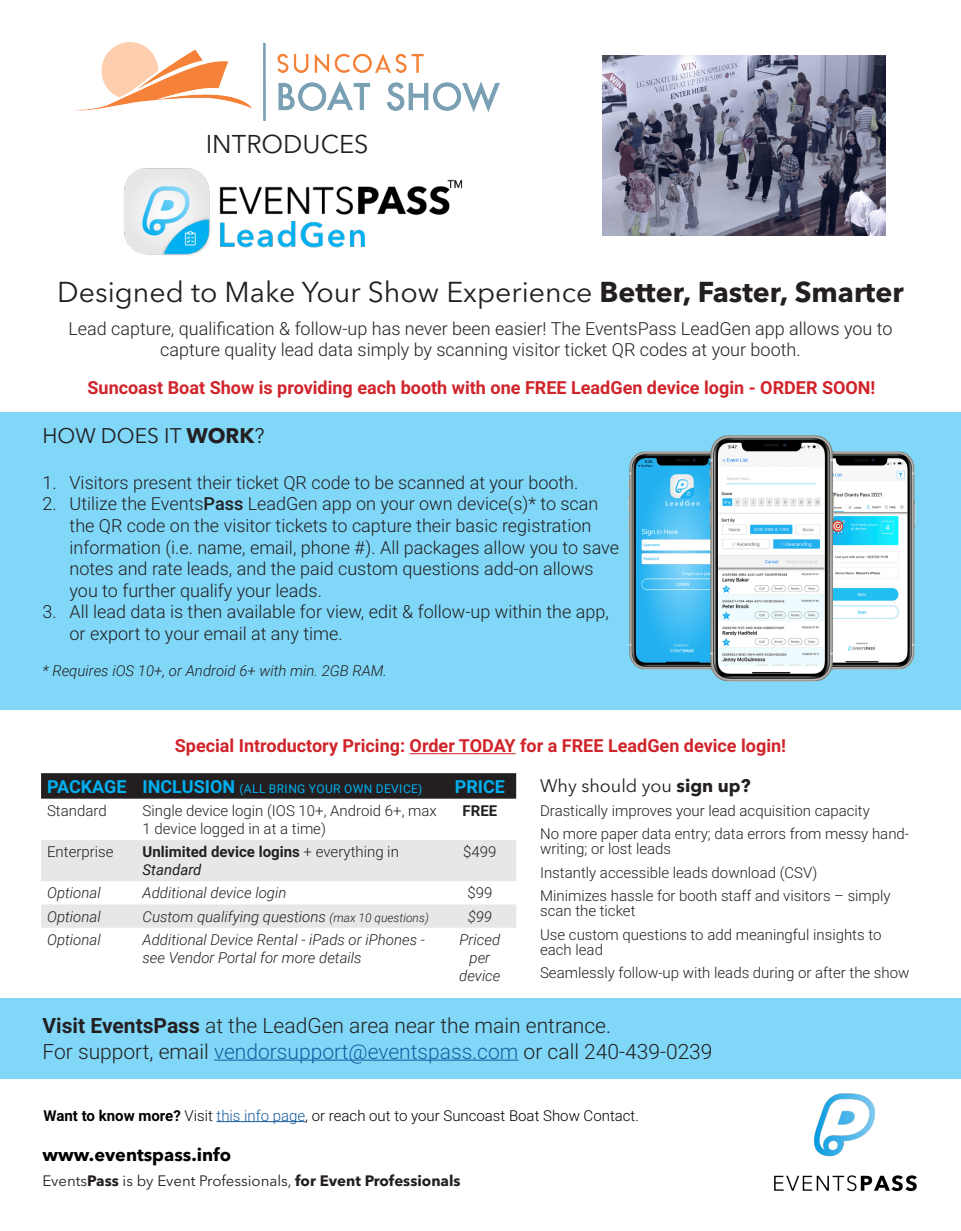
<style>
.page{position:relative;width:961px;height:1231px;background:#fff}
.page>*{position:absolute;margin:0;border:0;box-sizing:border-box;transform-origin:0 0}
.t1{font:28.5px "Avenir Next LT Pro";color:#231f20}
.t2{font:25.5px "Avenir Next LT Pro";color:#231f20}
.t3{font:300 21px/25.2px "Roboto";color:#231f20}
.t4{font:21px "Avenir Next LT Pro";color:#231f20}
.t5{font:300 18px/21.6px "Roboto";color:#231f20}
.t6{font:700 18px "Roboto";color:#d1232a}
.t7{font:18px "Avenir Next LT Pro";color:#231f20}
.t8{font:700 18px "Avenir Next LT Pro";color:#000}
.t9{font:700 18px "Roboto";color:#00b0f0}
.t10{font:300 15px/23.5px "Roboto";color:#231f20}
.t11{font:italic 300 15px/18px "Roboto";color:#231f20}
.t12{font:300 15px "Roboto";color:#000}
.t13{font:15px "Avenir Next LT Pro";color:#231f20}
.t14{font:700 15px/18px "Roboto";color:#231f20}
.t15{font:12px "Roboto";letter-spacing:.035em;color:#00b0f0}
.s1{font-weight:700}
.s2{font-weight:500}
.s3{font-weight:700;font-size:18px}
.s4{font-weight:300}
.s5{font-weight:400;font-style:italic}
.s6{font-size:12px}
.s7{color:#175d9e}
</style>
<div class="page">
<div style="left:0;top:997px;width:961px;height:81px;background:#80d7f8"></div>
<img style="left:124px;top:168px;width:339px;height:87px">
<img style="left:602px;top:56px;width:283px;height:180px">
<div style="left:0;top:412px;width:961px;height:298px;background:#80d7f8"></div>
<div style="left:41px;top:773px;width:475px;height:25px;background:#231f20"></div>
<svg style="left:41px;top:840px;width:475px;height:87px"></svg>
<img style="left:628px;top:435px;width:287px;height:247px">
<hr style="left:409px;top:753px;width:106px;height:1px;background:#d1232a">
<img style="left:761px;top:1078px;width:166px;height:114px">
<hr style="left:216px;top:1121px;width:89px;height:1px;background:#175d9e">
<hr style="left:214px;top:1059px;width:304px;height:1px;background:#175d9e">
<img style="left:75px;top:43px;width:425px;height:77px">
<h2 class="t2" style="left:206px;top:129px;width:164px">INTRODUCES</h2>
<h1 class="t1" style="left:57px;top:275px;width:848px">Designed to Make Your Show Experience <span class="s1">Better, Faster, Smarter</span></h1>
<p class="t5" style="left:68px;top:317px;width:825px;text-align:center">Lead capture, qualification &amp; follow-up has never been easier! The EventsPass LeadGen app allows you to capture quality lead data simply by scanning visitor ticket QR codes at your booth.</p>
<p class="t6" style="left:87px;top:375px;width:789px">Suncoast Boat Show is providing each booth with one FREE LeadGen device login - ORDER SOON!</p>
<p class="t4" style="left:43px;top:423px;width:223px">HOW DOES IT <span class="s1">WORK</span>?</p>
<p class="t5" style="left:43px;top:471px;width:537px">1. Visitors present their ticket QR code to be scanned at your booth.</p>
<p class="t5" style="left:70px;top:492px;width:551px;text-indent:-27px">2. Utilize the Events<span class="s2">Pass</span> LeadGen app on your own device(s)* to scan the QR code on the visitor tickets to capture their basic registration information (i.e. name, email, phone #). All packages allow you to save notes and rate leads, and the paid custom questions add-on allows you to further qualify your leads.</p>
<p class="t5" style="left:70px;top:600px;width:541px;text-indent:-27px">3. All lead data is then available for view, edit &amp; follow-up within the app, or export to your email at any time.</p>
<p class="t11" style="left:43px;top:661px;width:346px">* Requires iOS 10+, or Android 6+ with min. 2GB RAM.</p>
<p class="t6" style="left:175px;top:733px;width:613px">Special Introductory Pricing: Order TODAY for a FREE LeadGen device login!</p>
<p class="t15" style="left:47px;top:780px;width:377px"><span class="s3">PACKAGE INCLUSION</span> (ALL BRING YOUR OWN DEVICE)</p>
<p class="t9" style="left:455px;top:773px;width:52px">PRICE</p>
<p class="t10" style="left:47px;top:798px;width:61px">Standard</p>
<p class="t10" style="left:142px;top:801px;width:296px;line-height:18px">Single device login (IOS 10+, Android 6+, max<br>1 device logged in at a time)</p>
<p class="t14" style="left:462px;top:801px;width:36px">FREE</p>
<p class="t10" style="left:47px;top:839px;width:68px">Enterprise</p>
<p class="t14" style="left:142px;top:842px;width:258px">Unlimited device logins <span class="s4">+ everything in<br></span><span class="s5">Standard</span></p>
<p class="t10" style="left:463px;top:839px;width:35px">$499</p>
<p class="t11" style="left:47px;top:883px;width:55px">Optional</p>
<p class="t11" style="left:142px;top:883px;width:145px">Additional device login</p>
<p class="t10" style="left:467px;top:880px;width:26px">$99</p>
<p class="t11" style="left:47px;top:906px;width:55px">Optional</p>
<p class="t11" style="left:142px;top:906px;width:288px">Custom qualifying questions <span class="s6">(max 10 questions)</span></p>
<p class="t11" style="left:467px;top:906px;width:26px">$99</p>
<p class="t11" style="left:47px;top:930px;width:55px">Optional</p>
<p class="t11" style="left:142px;top:930px;width:284px">Additional Device Rental - iPads or iPhones - see Vendor Portal for more details</p>
<p class="t11" style="left:459px;top:930px;width:43px;text-align:center">Priced per device</p>
<p class="t7" style="left:540px;top:775px;width:212px">Why should you <span class="s1">sign up?</span></p>
<p class="t10" style="left:540px;top:798px;width:370px">Drastically improves your lead acquisition capacity<br>No more paper data entry; data errors from messy hand-</p>
<p class="t10" style="left:540px;top:836px;width:352px">writing; or lost leads<br>Instantly accessible leads download (CSV)<br>Minimizes hassle for booth staff and visitors – simply</p>
<p class="t10" style="left:540px;top:898px;width:343px">scan the ticket<br>Use custom questions to add meaningful insights to</p>
<p class="t10" style="left:540px;top:937px;width:371px">each lead<br>Seamlessly follow-up with leads during or after the show</p>
<p class="t3" style="left:43px;top:1012px;width:671px"><span class="s1">Visit EventsPass</span> at the LeadGen area near the main entrance.<br>For support, email <span class="s7">vendorsupport@eventspass.com</span> or call 240-439-0239</p>
<p class="t12" style="left:44px;top:1104px;width:597px"><span class="s1">Want to know more?</span> Visit <span class="s7">this info page</span>, or reach out to your Suncoast Boat Show Contact.</p>
<p class="t8" style="left:43px;top:1143px;width:190px">www.eventspass.info</p>
<p class="t13" style="left:43px;top:1172px;width:419px">Events<span class="s1">Pass</span> is by Event Professionals, <span class="s1">for Event Professionals</span></p>
</div>
